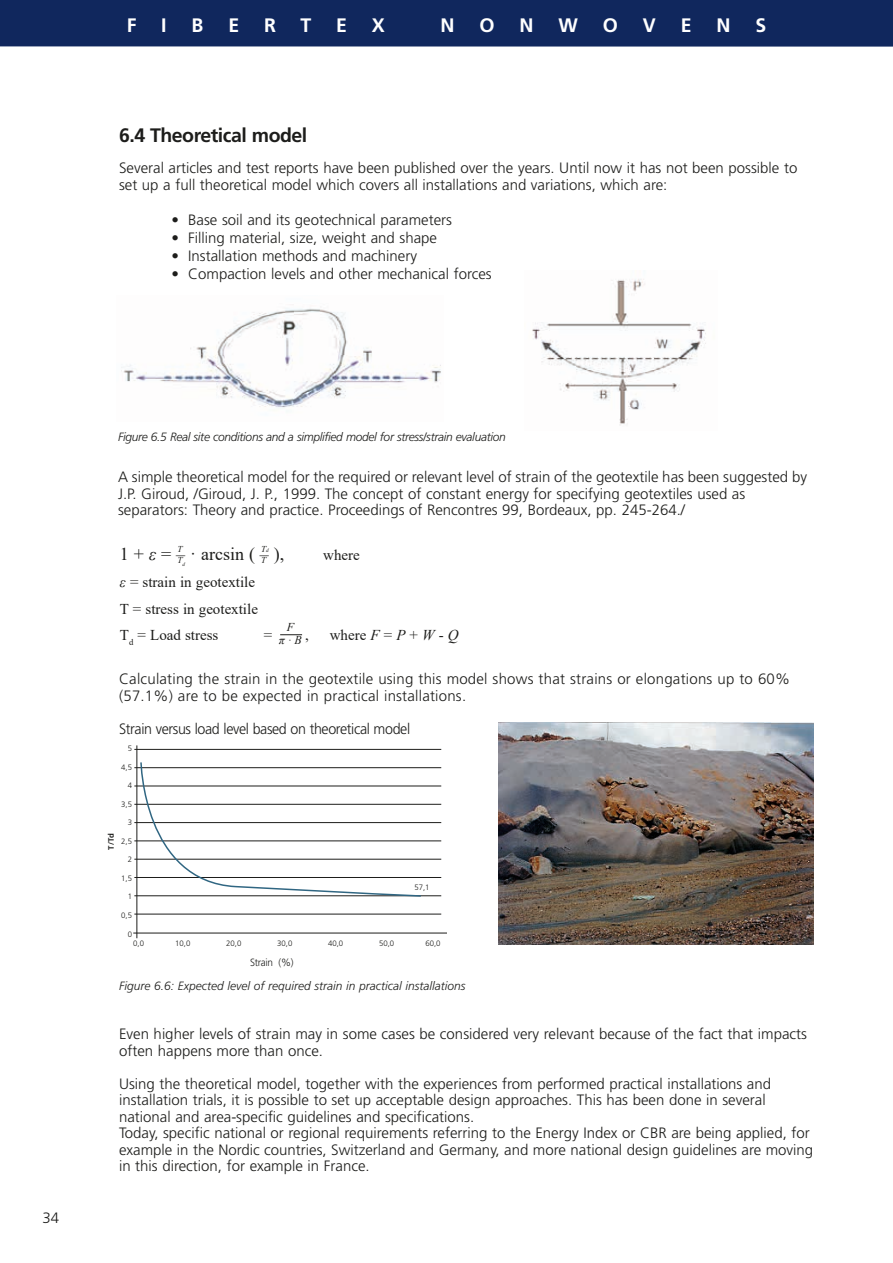
<style>
.page{position:relative;width:893px;height:1263px;background:#fff}
.page>*{position:absolute;margin:0;border:0;box-sizing:border-box;transform-origin:0 0}
.t1{font:700 19.5px "Frutiger LT Std";letter-spacing:-.025em;color:#1d1d1b}
.t2{font:700 19.5px "Frutiger LT Std";color:#fff}
.t3{font:18px "Times New Roman";color:#1d1d1b}
.t4{font:300 15px/16.5px "Frutiger LT Std";color:#1d1d1b}
.t5{font:15px/26.7px "Times New Roman";color:#1d1d1b}
.t6{font:300 15px "Frutiger LT Std";letter-spacing:-.025em;color:#1d1d1b;scale:.95 1}
.t7{font:300 15px "Frutiger LT Std";color:#1d1d1b}
.t8{font:italic 300 12px "Frutiger LT Std";letter-spacing:-.025em;color:#1d1d1b}
.t9{font:italic 300 12px "Frutiger LT Std";color:#1d1d1b}
.t10{font:italic 12px/13.2px "Times New Roman";color:#1d1d1b;text-align:center}
.t11{font:300 10.5px "Frutiger LT Std";letter-spacing:-.025em;color:#1d1d1b;scale:.95 1}
.t12{font:italic 9px/11.7px "Times New Roman";color:#1d1d1b}
.t13{font:300 7.8px "Frutiger LT Std";color:#1d1d1b}
.t14{font:700 7.8px "Frutiger LT Std";color:#1d1d1b}
.s1{font-size:5.25px}
.s2{font-style:italic}
</style>
<div class="page">
<div style="left:0;top:0;width:893px;height:47px;background:#10275d"></div>
<img style="left:121px;top:308px;width:320px;height:100px">
<img style="left:532px;top:279px;width:174px;height:146px">
<img style="left:498px;top:723px;width:315px;height:222px">
<hr style="left:136px;top:745px;width:1px;height:193px;background:#1d1d1b">
<hr style="left:133px;top:933px;width:314px;height:1px;background:#1d1d1b">
<hr style="left:134px;top:749px;width:307px;height:1px;background:#1d1d1b">
<hr style="left:134px;top:767px;width:307px;height:1px;background:#1d1d1b">
<hr style="left:134px;top:786px;width:307px;height:1px;background:#1d1d1b">
<hr style="left:134px;top:804px;width:307px;height:1px;background:#1d1d1b">
<hr style="left:134px;top:822px;width:307px;height:1px;background:#1d1d1b">
<hr style="left:134px;top:841px;width:307px;height:1px;background:#1d1d1b">
<hr style="left:134px;top:859px;width:307px;height:1px;background:#1d1d1b">
<hr style="left:134px;top:877px;width:307px;height:1px;background:#1d1d1b">
<hr style="left:134px;top:895px;width:307px;height:1px;background:#1d1d1b">
<hr style="left:134px;top:914px;width:307px;height:1px;background:#1d1d1b">
<svg style="left:140px;top:762px;width:282px;height:135px"></svg>
<svg style="left:280px;top:634px;width:22px;height:1px"></svg>
<h1 class="t2" style="left:127px;top:14px;width:11px">F</h1>
<h1 class="t2" style="left:161px;top:14px;width:7px">I</h1>
<h1 class="t2" style="left:192px;top:14px;width:13px">B</h1>
<h1 class="t2" style="left:228px;top:14px;width:12px">E</h1>
<h1 class="t2" style="left:264px;top:14px;width:13px">R</h1>
<h1 class="t2" style="left:300px;top:14px;width:12px">T</h1>
<h1 class="t2" style="left:336px;top:14px;width:12px">E</h1>
<h1 class="t2" style="left:372px;top:14px;width:15px">X</h1>
<h1 class="t2" style="left:441px;top:14px;width:16px">N</h1>
<h1 class="t2" style="left:480px;top:14px;width:17px">O</h1>
<h1 class="t2" style="left:520px;top:14px;width:16px">N</h1>
<h1 class="t2" style="left:558px;top:14px;width:21px">W</h1>
<h1 class="t2" style="left:603px;top:14px;width:17px">O</h1>
<h1 class="t2" style="left:643px;top:14px;width:15px">V</h1>
<h1 class="t2" style="left:681px;top:14px;width:12px">E</h1>
<h1 class="t2" style="left:716px;top:14px;width:16px">N</h1>
<h1 class="t2" style="left:755px;top:14px;width:12px">S</h1>
<h1 class="t1" style="left:119px;top:124px;width:190px">6.4 Theoretical model</h1>
<p class="t4" style="left:119px;top:159px;width:680px;line-height:17.2px">Several articles and test reports have been published over the years. Until now it has not been possible to set up a full theoretical model which covers all installations and variations, which are:</p>
<p class="t4" style="left:172px;top:212px;width:282px">• Base soil and its geotechnical parameters</p>
<p class="t4" style="left:172px;top:230px;width:267px">• Filling material, size, weight and shape</p>
<p class="t4" style="left:172px;top:248px;width:247px">• Installation methods and machinery</p>
<p class="t4" style="left:172px;top:266px;width:322px">• Compaction levels and other mechanical forces</p>
<p class="t7" style="left:43px;top:1209px;width:18px">34</p>
<p class="t8" style="left:118px;top:430px;width:389px">Figure 6.5 Real site conditions and a simplified model for stress/strain evaluation</p>
<p class="t4" style="left:118px;top:469px;width:690px">A simple theoretical model for the required or relevant level of strain of the geotextile has been suggested by<br>J.P. Giroud, /Giroud, J. P., 1999. The concept of constant energy for specifying geotextiles used as separators: Theory and practice. Proceedings of Rencontres 99, Bordeaux, pp. 245-264./</p>
<p class="t12" style="left:177px;top:542px;width:9px">T<br>T<sub>d</sub></p>
<p class="t12" style="left:261px;top:542px;width:9px">T<span class="s1">d<br></span>T</p>
<p class="t3" style="left:120px;top:541px;width:166px">1 + <span class="s2">ε</span> = – · arcsin ( – ),</p>
<p class="t5" style="left:323px;top:541px;width:38px">where</p>
<p class="t5" style="left:120px;top:568px;width:140px"><span class="s2">ε</span> = strain in geotextile<br>T = stress in geotextile<br>T<sub>d</sub> = Load stress</p>
<p class="t10" style="left:279px;top:620px;width:24px">F<br>π · B</p>
<p class="t5" style="left:305px;top:621px;width:5px">,</p>
<p class="t5" style="left:330px;top:621px;width:131px">where <span class="s2">F</span> = <span class="s2">P</span> + <span class="s2">W</span> - <span class="s2">Q</span></p>
<p class="t5" style="left:264px;top:621px;width:10px">=</p>
<p class="t4" style="left:119px;top:671px;width:673px">Calculating the strain in the geotextile using this model shows that strains or elongations up to 60% (57.1%) are to be expected in practical installations.</p>
<p class="t6" style="left:119px;top:720px;width:308px">Strain versus load level based on theoretical model</p>
<p class="t13" style="left:128px;top:744px;width:6px">5</p>
<p class="t13" style="left:121px;top:763px;width:12px">4,5</p>
<p class="t13" style="left:128px;top:781px;width:6px">4</p>
<p class="t13" style="left:121px;top:800px;width:12px">3,5</p>
<p class="t13" style="left:128px;top:818px;width:6px">3</p>
<p class="t13" style="left:121px;top:837px;width:12px">2,5</p>
<p class="t13" style="left:128px;top:855px;width:6px">2</p>
<p class="t13" style="left:121px;top:874px;width:12px">1,5</p>
<p class="t13" style="left:128px;top:892px;width:6px">1</p>
<p class="t13" style="left:121px;top:911px;width:12px">0,5</p>
<p class="t13" style="left:128px;top:929px;width:6px">0</p>
<p class="t14" style="left:106px;top:850px;width:18px;rotate:-90deg">T/Td</p>
<p class="t13" style="left:414px;top:882px;width:17px">57,1</p>
<p class="t13" style="left:133px;top:939px;width:12px">0,0</p>
<p class="t13" style="left:175px;top:939px;width:17px">10,0</p>
<p class="t13" style="left:226px;top:939px;width:17px">20,0</p>
<p class="t13" style="left:277px;top:939px;width:17px">30,0</p>
<p class="t13" style="left:328px;top:939px;width:17px">40,0</p>
<p class="t13" style="left:379px;top:939px;width:17px">50,0</p>
<p class="t13" style="left:425px;top:939px;width:17px">60,0</p>
<p class="t11" style="left:250px;top:956px;width:47px">Strain (%)</p>
<p class="t9" style="left:119px;top:979px;width:348px">Figure 6.6: Expected level of required strain in practical installations</p>
<p class="t4" style="left:119px;top:1026px;width:689px">Even higher levels of strain may in some cases be considered very relevant because of the fact that impacts often happens more than once.</p>
<p class="t4" style="left:119px;top:1075px;width:696px">Using the theoretical model, together with the experiences from performed practical installations and installation trials, it is possible to set up acceptable design approaches. This has been done in several national and area-specific guidelines and specifications.<br>Today, specific national or regional requirements referring to the Energy Index or CBR are being applied, for example in the Nordic countries, Switzerland and Germany, and more national design guidelines are moving in this direction, for example in France.</p>
</div>
